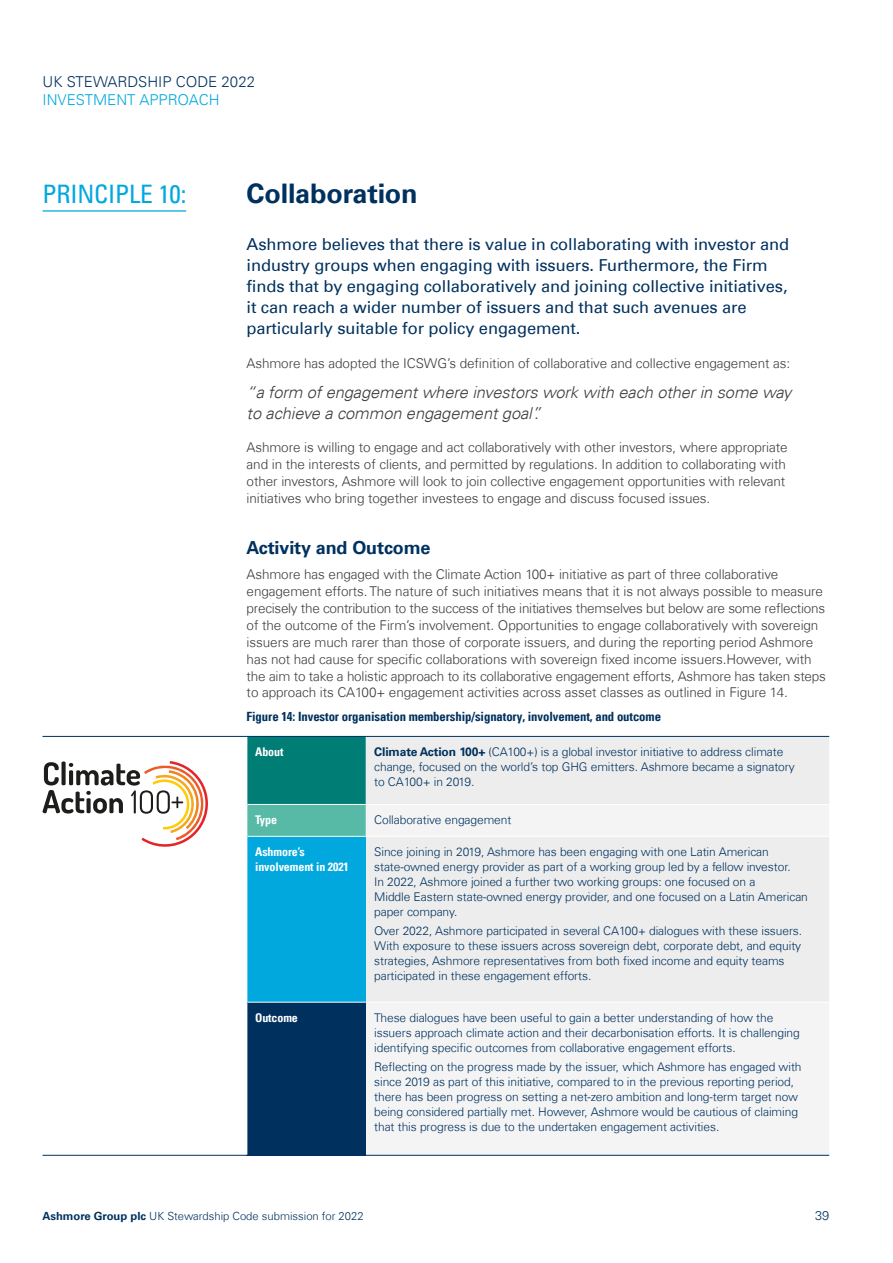
<style>
.page{position:relative;width:893px;height:1263px;background:#fff}
.page>*{position:absolute;margin:0;border:0;box-sizing:border-box;transform-origin:0 0}
.Bdy_-_9_11_25_45_Lig{font:700 27px "Univers Com 65";letter-spacing:-.005em;color:#00315e}
.Bdy_-_9_11_25_45_Lig-2{font:condensed 25.5px "Univers Com 57";letter-spacing:-.005em;color:#00a8de}
.Bdy_-_9_11_25_45_Lig-3{font:700 18px "Univers Com 65";letter-spacing:-.005em;color:#00315e}
.Bdy_-_9_11_25_45_Lig-4{font:16.5px/21px "Univers Com 55 Roman";letter-spacing:-.005em;color:#00315e}
.Bdy_-_9_11_25_45_Lig-5{font:italic 300 16.5px/21px "Univers Com 45";letter-spacing:-.005em;color:#3d3d3c}
.t1{font:300 15px "Univers Com 45";color:#00315e}
.t2{font:300 15px "Univers Com 45";color:#00a8de}
.Bdy_-_9_11_25_45_Lig-6{font:300 13.5px/16.8px "Univers Com 45";letter-spacing:-.005em;color:#3d3d3c}
.Bdy_-_9_11_25_45_Lig-7{font:12.75px "Univers Com 67 Bold Cond";letter-spacing:-.005em;color:#00315e}
.t3{font:300 12.75px "Univers Com 45";color:#00315e}
.Bdy_-_9_11_25_45_Lig-8{font:300 12px/15px "Univers Com 45";letter-spacing:-.005em;color:#00315e}
.Bdy_-_9_11_25_45_Lig-9{font:12px/15px "Univers Com 67 Bold Cond";letter-spacing:-.005em;color:#fff}
.t4{font:300 11.25px "Univers Com 45";color:#00315e}
.s1{font-family:"Univers Com 65";font-weight:700}
</style>
<div class="page">
<hr style="left:43px;top:210px;width:143px;height:2px;background:#00a8de">
<div style="left:247px;top:736px;width:119px;height:68px;background:#007e75"></div>
<div style="left:366px;top:737px;width:463px;height:67px;background:#ededed"></div>
<div style="left:247px;top:804px;width:119px;height:32px;background:#56baa6"></div>
<div style="left:366px;top:805px;width:463px;height:350px;background:#f4f4f5"></div>
<div style="left:247px;top:836px;width:119px;height:166px;background:#00a8de"></div>
<div style="left:247px;top:1002px;width:119px;height:153px;background:#00315e"></div>
<hr style="left:247px;top:804px;width:119px;height:1px;background:#fff">
<hr style="left:247px;top:836px;width:119px;height:1px;background:#fff">
<hr style="left:366px;top:836px;width:463px;height:1px;background:#fff">
<hr style="left:247px;top:1002px;width:119px;height:1px;background:#fff">
<hr style="left:366px;top:1002px;width:463px;height:1px;background:#fff">
<hr style="left:43px;top:736px;width:204px;height:1px;background:#00315e">
<hr style="left:247px;top:736px;width:119px;height:1px;background:#00315e">
<hr style="left:366px;top:736px;width:463px;height:1px;background:#00315e">
<hr style="left:247px;top:1155px;width:119px;height:1px;background:#00315e">
<hr style="left:366px;top:1155px;width:463px;height:1px;background:#00315e">
<hr style="left:43px;top:1155px;width:204px;height:1px;background:#00315e">
<svg style="left:43px;top:761px;width:165px;height:86px"></svg>
<p class="t1" style="left:43px;top:73px;width:214px">UK STEWARDSHIP CODE 2022</p>
<p class="t2" style="left:43px;top:91px;width:178px">INVESTMENT APPROACH</p>
<p class="Bdy_-_9_11_25_45_Lig-2" style="left:43px;top:178px;width:145px">PRINCIPLE 10:</p>
<p class="Bdy_-_9_11_25_45_Lig" style="left:247px;top:178px;width:173px">Collaboration</p>
<p class="Bdy_-_9_11_25_45_Lig-4" style="left:247px;top:234px;width:544px">Ashmore believes that there is value in collaborating with investor and industry groups when engaging with issuers. Furthermore, the Firm finds that by engaging collaboratively and joining collective initiatives, it can reach a wider number of issuers and that such avenues are particularly suitable for policy engagement.</p>
<p class="Bdy_-_9_11_25_45_Lig-6" style="left:247px;top:355px;width:545px">Ashmore has adopted the ICSWG’s definition of collaborative and collective engagement as:</p>
<p class="Bdy_-_9_11_25_45_Lig-5" style="left:247px;top:381px;width:546px">“a form of engagement where investors work with each other in some way to achieve a common engagement goal”.</p>
<p class="Bdy_-_9_11_25_45_Lig-6" style="left:247px;top:439px;width:543px">Ashmore is willing to engage and act collaboratively with other investors, where appropriate and in the interests of clients, and permitted by regulations. In addition to collaborating with other investors, Ashmore will look to join collective engagement opportunities with relevant initiatives who bring together investees to engage and discuss focused issues.</p>
<p class="Bdy_-_9_11_25_45_Lig-3" style="left:247px;top:537px;width:185px">Activity and Outcome</p>
<p class="Bdy_-_9_11_25_45_Lig-6" style="left:247px;top:566px;width:581px">Ashmore has engaged with the Climate Action 100+ initiative as part of three collaborative engagement efforts. The nature of such initiatives means that it is not always possible to measure precisely the contribution to the success of the initiatives themselves but below are some reflections of the outcome of the Firm’s involvement. Opportunities to engage collaboratively with sovereign issuers are much rarer than those of corporate issuers, and during the reporting period Ashmore has not had cause for specific collaborations with sovereign fixed income issuers.However, with the aim to take a holistic approach to its collaborative engagement efforts, Ashmore has taken steps to approach its CA100+ engagement activities across asset classes as outlined in Figure 14.</p>
<p class="Bdy_-_9_11_25_45_Lig-7" style="left:247px;top:708px;width:416px">Figure 14: Investor organisation membership/signatory, involvement, and outcome</p>
<p class="Bdy_-_9_11_25_45_Lig-9" style="left:255px;top:744px;width:30px">About</p>
<p class="Bdy_-_9_11_25_45_Lig-8" style="left:374px;top:744px;width:422px"><span class="s1">Climate Action 100+</span> (CA100+) is a global investor initiative to address climate change, focused on the world’s top GHG emitters. Ashmore became a signatory to CA100+ in 2019.</p>
<p class="Bdy_-_9_11_25_45_Lig-9" style="left:255px;top:812px;width:23px">Type</p>
<p class="Bdy_-_9_11_25_45_Lig-8" style="left:374px;top:812px;width:139px">Collaborative engagement</p>
<p class="Bdy_-_9_11_25_45_Lig-9" style="left:255px;top:844px;width:95px">Ashmore’s involvement in 2021</p>
<p class="Bdy_-_9_11_25_45_Lig-8" style="left:374px;top:844px;width:435px">Since joining in 2019, Ashmore has been engaging with one Latin American state-owned energy provider as part of a working group led by a fellow investor.<br>In 2022, Ashmore joined a further two working groups: one focused on a<br>Middle Eastern state-owned energy provider, and one focused on a Latin American paper company.</p>
<p class="Bdy_-_9_11_25_45_Lig-8" style="left:374px;top:923px;width:429px">Over 2022, Ashmore participated in several CA100+ dialogues with these issuers.<br>With exposure to these issuers across sovereign debt, corporate debt, and equity strategies, Ashmore representatives from both fixed income and equity teams participated in these engagement efforts.</p>
<p class="Bdy_-_9_11_25_45_Lig-9" style="left:255px;top:1010px;width:44px">Outcome</p>
<p class="Bdy_-_9_11_25_45_Lig-8" style="left:374px;top:1010px;width:427px">These dialogues have been useful to gain a better understanding of how the issuers approach climate action and their decarbonisation efforts. It is challenging identifying specific outcomes from collaborative engagement efforts.</p>
<p class="Bdy_-_9_11_25_45_Lig-8" style="left:374px;top:1059px;width:429px">Reflecting on the progress made by the issuer, which Ashmore has engaged with since 2019 as part of this initiative, compared to in the previous reporting period, there has been progress on setting a net-zero ambition and long-term target now being considered partially met. However, Ashmore would be cautious of claiming that this progress is due to the undertaken engagement activities.</p>
<p class="t4" style="left:43px;top:1209px;width:323px"><span class="s1">Ashmore Group plc</span> UK Stewardship Code submission for 2022</p>
<p class="t3" style="left:815px;top:1208px;width:16px">39</p>
</div>
